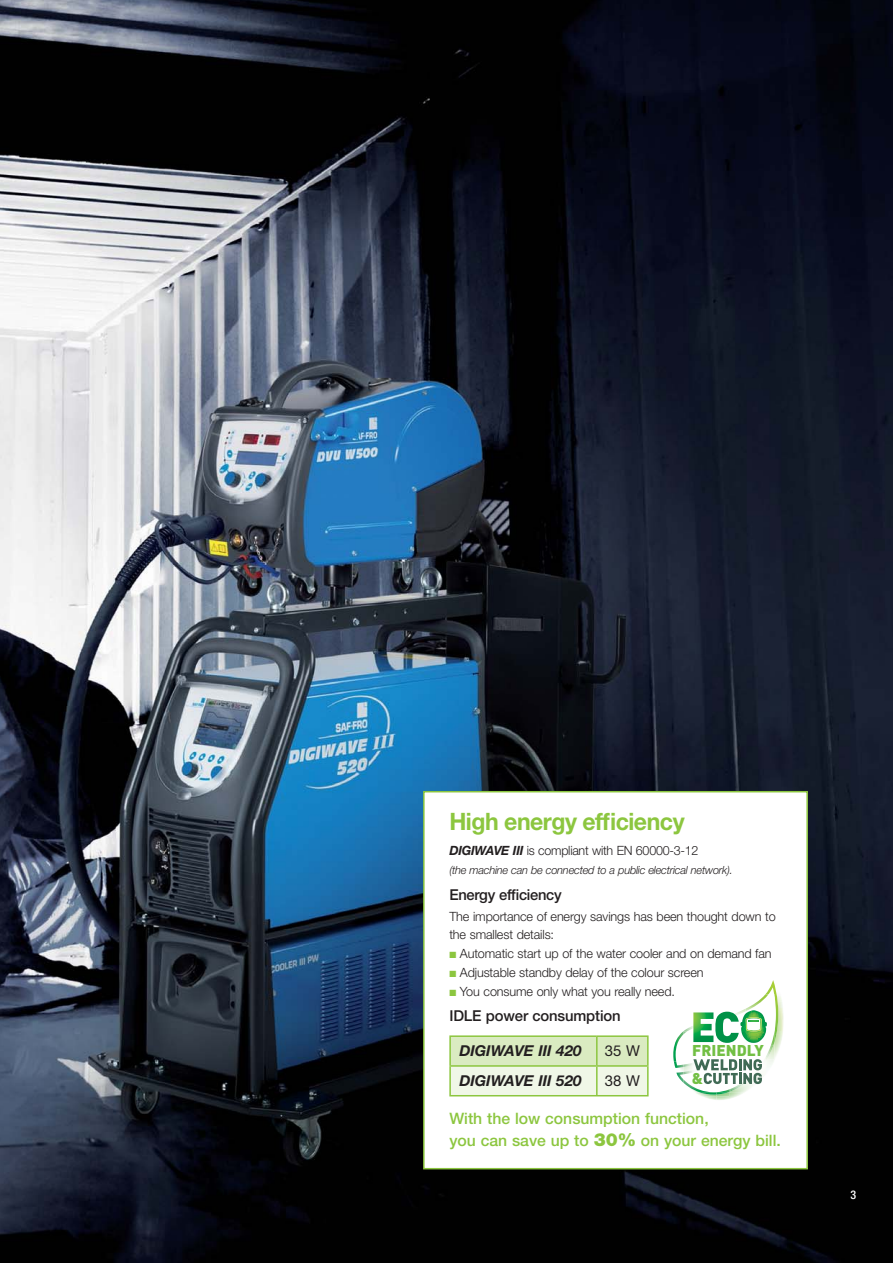
<style>
.page{position:relative;width:893px;height:1263px;background:#fff}
.page>*{position:absolute;margin:0;border:0;box-sizing:border-box;transform-origin:0 0}
.t1{font:700 24px "Helvetica Neue LT Std";letter-spacing:-.02em;color:#8cc63f;scale:.96 1}
.t2{font:500 15.75px/21.8px "Helvetica Neue LT Std";color:#8cc63f}
.t3{font:900 15.45px/27.8px "DIN";color:#72bf44}
.t4{font:500 15px "Helvetica Neue LT Std";letter-spacing:-.01em;color:#231f20}
.t5{font:italic 700 15px "Helvetica Neue LT Std";color:#231f20}
.t6{font:15px "Helvetica Neue LT Std";color:#231f20}
.t7{font:300 12.75px/18.8px "Helvetica Neue LT Std";letter-spacing:-.01em;color:#231f20}
.t8{font:500 condensed 12px "Helvetica Neue LT Std";color:#fff}
.t9{font:italic 300 11.25px "Helvetica Neue LT Std";letter-spacing:-.02em;color:#231f20}
.s1{font-weight:700;font-style:italic}
.s2{color:#8cc63f}
.s3{font-weight:900;font-size:18px}
</style>
<div class="page">
<img style="left:0;top:0;width:893px;height:1263px">
<div style="left:424px;top:792px;width:383px;height:377px;background:#fff"></div>
<div style="left:423px;top:791px;width:385px;height:378px;border:2px solid #8cc63f"></div>
<svg style="left:451px;top:1037px;width:196px;height:58px;background:#e4f0d3"></svg>
<hr style="left:449px;top:1035px;width:148px;height:2px;background:#8cc63f">
<hr style="left:449px;top:1037px;width:2px;height:28px;background:#8cc63f">
<hr style="left:597px;top:1035px;width:52px;height:2px;background:#8cc63f">
<hr style="left:596px;top:1037px;width:2px;height:28px;background:#8cc63f">
<hr style="left:647px;top:1037px;width:2px;height:28px;background:#8cc63f">
<hr style="left:449px;top:1065px;width:148px;height:2px;background:#8cc63f">
<hr style="left:449px;top:1067px;width:2px;height:28px;background:#8cc63f">
<hr style="left:597px;top:1065px;width:52px;height:2px;background:#8cc63f">
<hr style="left:596px;top:1067px;width:2px;height:28px;background:#8cc63f">
<hr style="left:647px;top:1067px;width:2px;height:28px;background:#8cc63f">
<hr style="left:449px;top:1095px;width:200px;height:1px;background:#8cc63f">
<img style="left:778px;top:996px;width:6px;height:39px">
<img style="left:702px;top:1096px;width:14px;height:4px">
<img style="left:673px;top:1044px;width:2px;height:17px">
<img style="left:778px;top:1035px;width:5px;height:16px">
<img style="left:716px;top:1096px;width:21px;height:4px">
<svg style="left:675px;top:980px;width:103px;height:116px"></svg>
<img style="left:746px;top:1017px;width:16px;height:14px">
<h1 class="t1" style="left:449px;top:813px;width:247px">High energy efficiency</h1>
<p class="t7" style="left:449px;top:842px;width:251px"><span class="s1">DIGIWAVE III</span> is compliant with EN 60000-3-12</p>
<p class="t9" style="left:449px;top:865px;width:285px">(the machine can be connected to a public electrical network).</p>
<p class="t4" style="left:449px;top:889px;width:114px">Energy efficiency</p>
<p class="t7" style="left:449px;top:908px;width:328px">The importance of energy savings has been thought down to the smallest details:</p>
<p class="t7" style="left:449px;top:946px;width:324px"><span class="s2">■</span> Automatic start up of the water cooler and on demand fan</p>
<p class="t7" style="left:449px;top:964px;width:256px"><span class="s2">■</span> Adjustable standby delay of the colour screen</p>
<p class="t7" style="left:449px;top:983px;width:227px"><span class="s2">■</span> You consume only what you really need.</p>
<p class="t4" style="left:449px;top:1010px;width:173px">IDLE power consumption</p>
<p class="t3" style="left:692px;top:1036px;width:74px">FRIENDLY &amp;</p>
<p class="t2" style="left:449px;top:1110px;width:333px">With the low consumption function,<br>you can save up to <span class="s3">30%</span> on your energy bill.</p>
<p class="t5" style="left:459px;top:1046px;width:123px">DIGIWAVE III 420</p>
<p class="t6" style="left:605px;top:1046px;width:37px">35 W</p>
<p class="t5" style="left:459px;top:1075px;width:123px">DIGIWAVE III 520</p>
<p class="t6" style="left:605px;top:1075px;width:37px">38 W</p>
<p class="t8" style="left:850px;top:1191px;width:7px">3</p>
</div>
